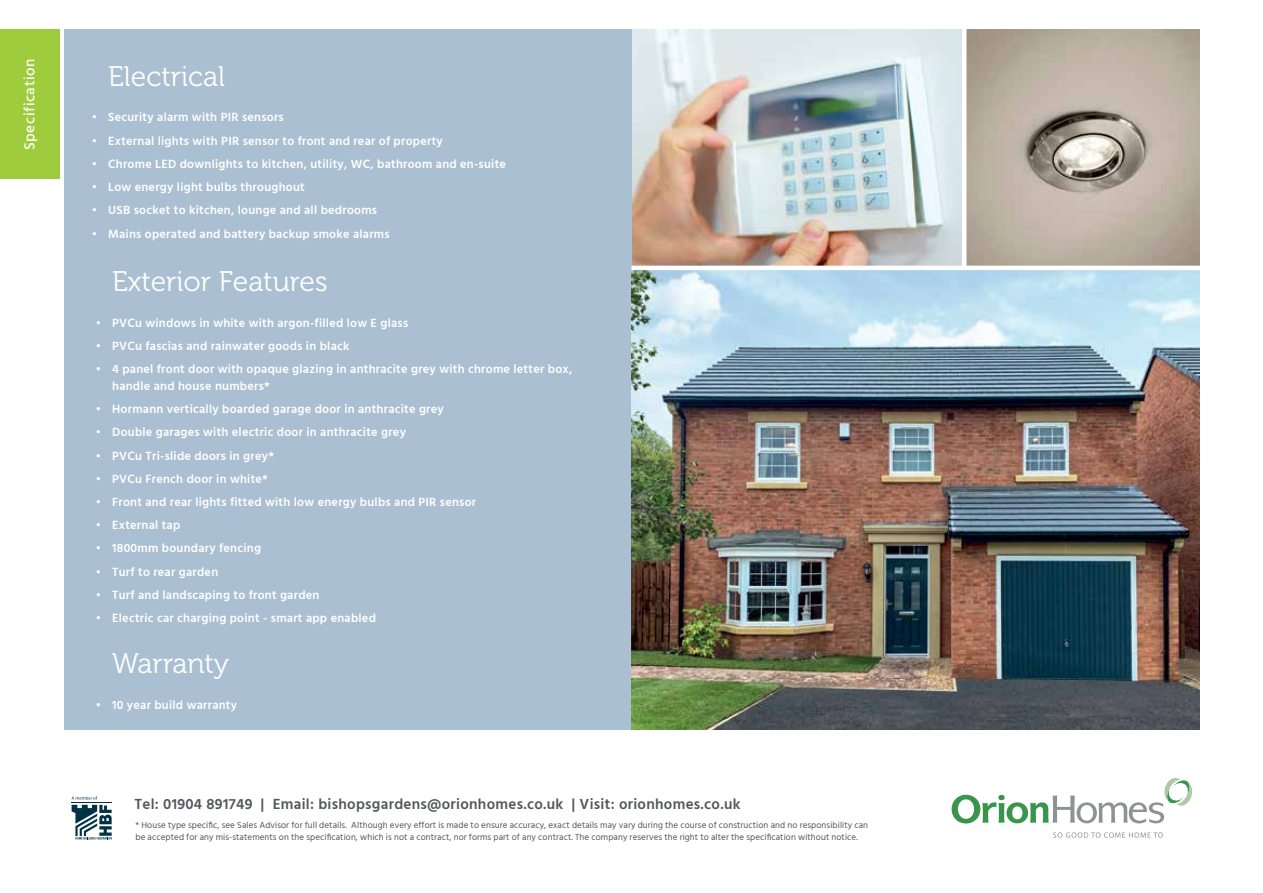
<style>
.page{position:relative;width:1263px;height:893px;background:#fff}
.page>*{position:absolute;margin:0;border:0;box-sizing:border-box;transform-origin:0 0}
.t1{font:28.35px "Museo 300";color:#fff}
.t2{font:600 15px "Hind Siliguri";letter-spacing:.02em;color:#54565b}
.t3{font:500 15px "Hind Siliguri";letter-spacing:.04em;color:#fff}
.t4{font:600 12.3px/16.8px "Hind Siliguri";letter-spacing:.02em;color:#fff}
.t5{font:9px/12px "Hind Siliguri";letter-spacing:.01em;color:#54565b}
</style>
<div class="page">
<div style="left:0;top:30px;width:60px;height:149px;background:#9fcc3c"></div>
<svg style="left:1053px;top:832px;width:110px;height:6px"></svg>
<svg style="left:951px;top:778px;width:242px;height:45px"></svg>
<img style="left:631px;top:30px;width:568px;height:700px">
<div style="left:64px;top:289px;width:567px;height:441px;background:#aabfd1"></div>
<div style="left:64px;top:30px;width:567px;height:259px;background:#aabfd1"></div>
<hr style="left:962px;top:9px;width:4px;height:259px;background:#fff">
<hr style="left:631px;top:266px;width:581px;height:4px;background:#fff">
<svg style="left:72px;top:796px;width:40px;height:43px"></svg>
<p class="t3" style="left:19px;top:150px;width:93px;rotate:-90deg">Specification</p>
<h1 class="t1" style="left:108px;top:61px;width:118px">Electrical</h1>
<p class="t4" style="left:92px;top:109px;width:194px">• Security alarm with PIR sensors</p>
<p class="t4" style="left:92px;top:133px;width:353px">• External lights with PIR sensor to front and rear of property</p>
<p class="t4" style="left:92px;top:156px;width:416px">• Chrome LED downlights to kitchen, utility, WC, bathroom and en-suite</p>
<p class="t4" style="left:92px;top:179px;width:215px">• Low energy light bulbs throughout</p>
<p class="t4" style="left:92px;top:202px;width:287px">• USB socket to kitchen, lounge and all bedrooms</p>
<p class="t4" style="left:92px;top:225px;width:299px">• Mains operated and battery backup smoke alarms</p>
<h1 class="t1" style="left:112px;top:266px;width:217px">Exterior Features</h1>
<p class="t4" style="left:96px;top:315px;width:314px">• PVCu windows in white with argon-filled low E glass</p>
<p class="t4" style="left:96px;top:338px;width:255px">• PVCu fascias and rainwater goods in black</p>
<p class="t4" style="left:112px;top:361px;width:462px;text-indent:-17px">• 4 panel front door with opaque glazing in anthracite grey with chrome letter box, handle and house numbers*</p>
<p class="t4" style="left:96px;top:401px;width:350px">• Hormann vertically boarded garage door in anthracite grey</p>
<p class="t4" style="left:96px;top:424px;width:312px">• Double garages with electric door in anthracite grey</p>
<p class="t4" style="left:96px;top:447px;width:180px">• PVCu Tri-slide doors in grey*</p>
<p class="t4" style="left:96px;top:471px;width:174px">• PVCu French door in white*</p>
<p class="t4" style="left:96px;top:494px;width:382px">• Front and rear lights fitted with low energy bulbs and PIR sensor</p>
<p class="t4" style="left:96px;top:517px;width:86px">• External tap</p>
<p class="t4" style="left:96px;top:540px;width:167px">• 1800mm boundary fencing</p>
<p class="t4" style="left:96px;top:564px;width:124px">• Turf to rear garden</p>
<p class="t4" style="left:96px;top:587px;width:225px">• Turf and landscaping to front garden</p>
<p class="t4" style="left:96px;top:610px;width:282px">• Electric car charging point - smart app enabled</p>
<h1 class="t1" style="left:112px;top:648px;width:118px">Warranty</h1>
<p class="t4" style="left:96px;top:697px;width:143px">• 10 year build warranty</p>
<p class="t2" style="left:134px;top:793px;width:608px">Tel: 01904 891749 | Email: bishopsgardens@orionhomes.co.uk | Visit: orionhomes.co.uk</p>
<p class="t5" style="left:135px;top:820px;width:734px">* House type specific, see Sales Advisor for full details. Although every effort is made to ensure accuracy, exact details may vary during the course of construction and no responsibility can be accepted for any mis-statements on the specification, which is not a contract, nor forms part of any contract. The company reserves the right to alter the specification without notice.</p>
</div>
